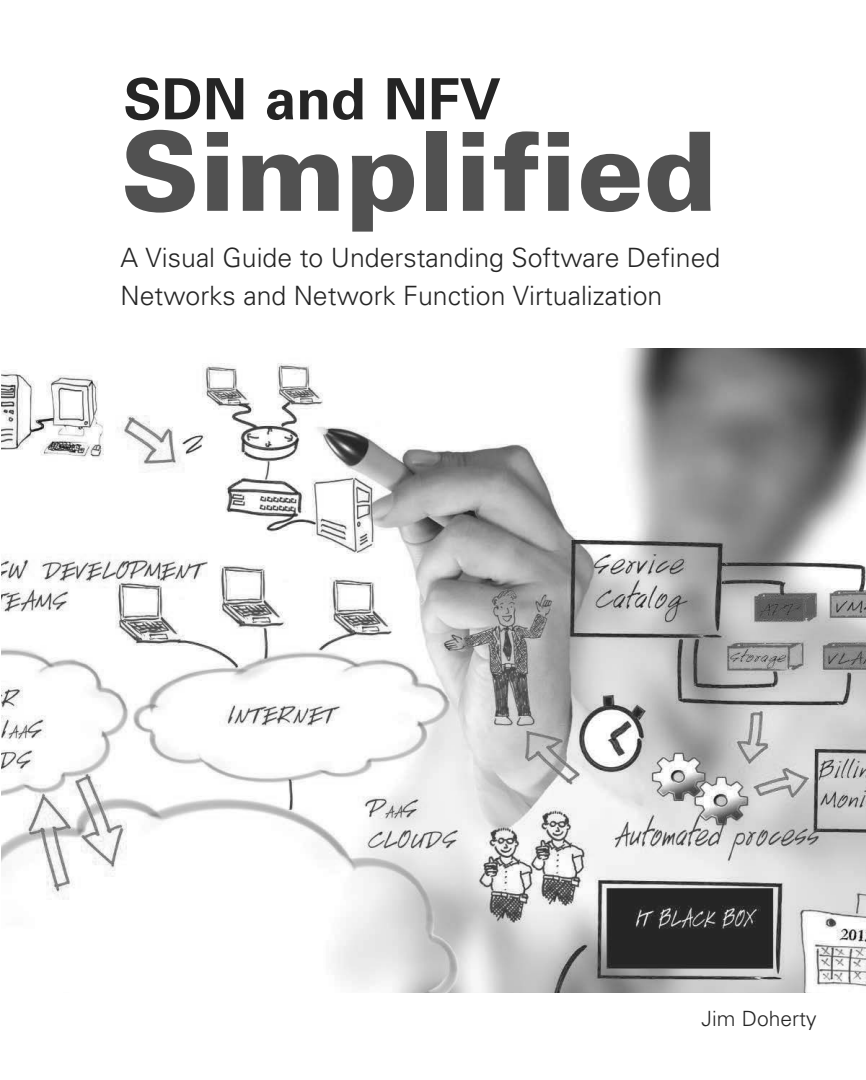
<style>
.page{position:relative;width:866px;height:1080px;background:#fff}
.page>*{position:absolute;margin:0;border:0;box-sizing:border-box;transform-origin:0 0}
.t1{font:900 109.5px "Univers LT Std";color:#515151}
.t2{font:700 57px "Univers LT Std";color:#252525}
.t3{font:300 26.7px/37.5px "Univers LT Std";color:#252525}
.t4{font:300 21px "Univers LT Std";color:#252525}
</style>
<div class="page">
<img style="left:2px;top:348px;width:863px;height:645px">
<h2 class="t2" style="left:123px;top:66px;width:378px">SDN and NFV</h2>
<h1 class="t1" style="left:120px;top:103px;width:598px">Simplified</h1>
<p class="t3" style="left:120px;top:239px;width:601px">A Visual Guide to Understanding Software Defined<br>Networks and Network Function Virtualization</p>
<p class="t4" style="left:701px;top:1006px;width:116px">Jim Doherty</p>
</div>
